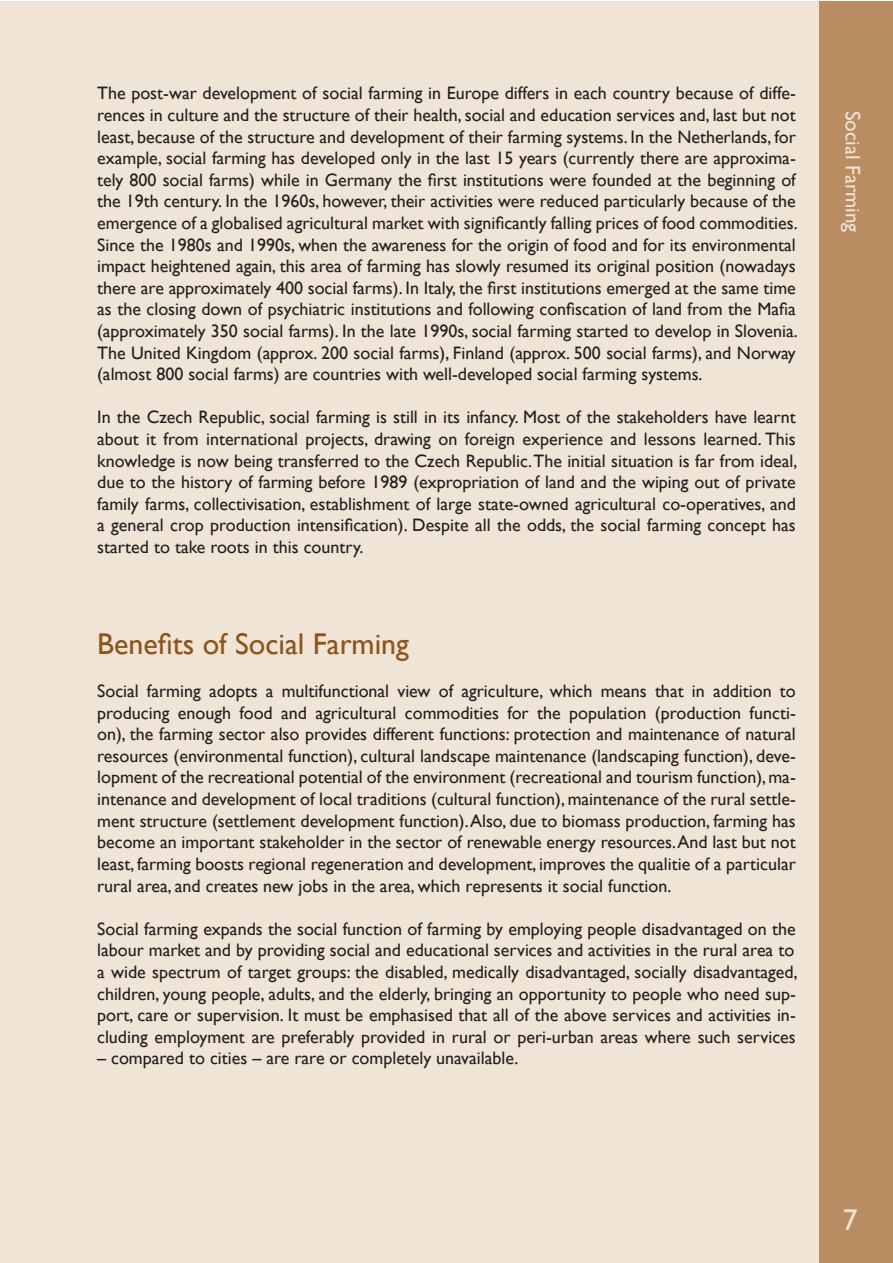
<style>
.page{position:relative;width:893px;height:1263px;background:#fff}
.page>*{position:absolute;margin:0;border:0;box-sizing:border-box;transform-origin:0 0}
.t1{font:30px "Gill Sans";color:#8d5416}
.t2{font:30px "Gill Sans";color:#efe4d6}
.t3{font:21px "Gill Sans";color:#efe4d6}
.t4{font:18px/21.6px "Gill Sans";color:#231f20;text-align:justify}
</style>
<div class="page">
<div style="left:0;top:1px;width:893px;height:1261px;background:#efe4d6"></div>
<div style="left:819px;top:1px;width:74px;height:1261px;background:#b98c62"></div>
<p class="t4" style="left:97px;top:83px;width:702px">The post-war development of social farming in Europe differs in each country because of diffe&shy;rences in culture and the structure of their health, social and education services and, last but not least, because of the structure and development of their farming systems. In the Netherlands, for example, social farming has developed only in the last 15 years (currently there are approxima&shy;tely 800 social farms) while in Germany the first institutions were founded at the beginning of the 19th century. In the 1960s, however, their activities were reduced particularly because of the emergence of a globalised agricultural market with significantly falling prices of food commodities.<br>Since the 1980s and 1990s, when the awareness for the origin of food and for its environmental impact heightened again, this area of farming has slowly resumed its original position (nowadays there are approximately 400 social farms). In Italy, the first institutions emerged at the same time as the closing down of psychiatric institutions and following confiscation of land from the Mafia (approximately 350 social farms). In the late 1990s, social farming started to develop in Slovenia.<br>The United Kingdom (approx. 200 social farms), Finland (approx. 500 social farms), and Norway (almost 800 social farms) are countries with well-developed social farming systems.</p>
<p class="t4" style="left:97px;top:407px;width:702px">In the Czech Republic, social farming is still in its infancy. Most of the stakeholders have learnt about it from international projects, drawing on foreign experience and lessons learned. This knowledge is now being transferred to the Czech Republic. The initial situation is far from ideal, due to the history of farming before 1989 (expropriation of land and the wiping out of private family farms, collectivisation, establishment of large state-owned agricultural co-operatives, and</p>
<p class="t4" style="left:97px;top:515px;width:700px">a general crop production intensification). Despite all the odds, the social farming concept has started to take roots in this country.</p>
<p class="t1" style="left:97px;top:626px;width:313px">Benefits of Social Farming</p>
<p class="t4" style="left:97px;top:680px;width:700px">Social farming adopts a multifunctional view of agriculture, which means that in addition to</p>
<p class="t4" style="left:97px;top:702px;width:700px">producing enough food and agricultural commodities for the population (production functi&shy;on), the farming sector also provides different functions: protection and maintenance of natural</p>
<p class="t4" style="left:97px;top:745px;width:700px">resources (environmental function), cultural landscape maintenance (landscaping function), deve&shy;lopment of the recreational potential of the environment (recreational and tourism function), ma&shy;intenance and development of local traditions (cultural function), maintenance of the rural settle&shy;ment structure (settlement development function). Also, due to biomass production, farming has become an important stakeholder in the sector of renewable energy resources. And last but not least, farming boosts regional regeneration and development, improves the qualitie of a particular rural area, and creates new jobs in the area, which represents it social function.</p>
<p class="t4" style="left:97px;top:918px;width:700px">Social farming expands the social function of farming by employing people disadvantaged on the labour market and by providing social and educational services and activities in the rural area to</p>
<p class="t4" style="left:97px;top:961px;width:702px">a wide spectrum of target groups: the disabled, medically disadvantaged, socially disadvantaged, children, young people, adults, and the elderly, bringing an opportunity to people who need sup&shy;port, care or supervision. It must be emphasised that all of the above services and activities in&shy;cluding employment are preferably provided in rural or peri-urban areas where such services</p>
<p class="t4" style="left:97px;top:1048px;width:423px">– compared to cities – are rare or completely unavailable.</p>
<p class="t3" style="left:865px;top:111px;width:123px;rotate:90deg">Social Farming</p>
<p class="t2" style="left:843px;top:1202px;width:16px">7</p>
</div>
